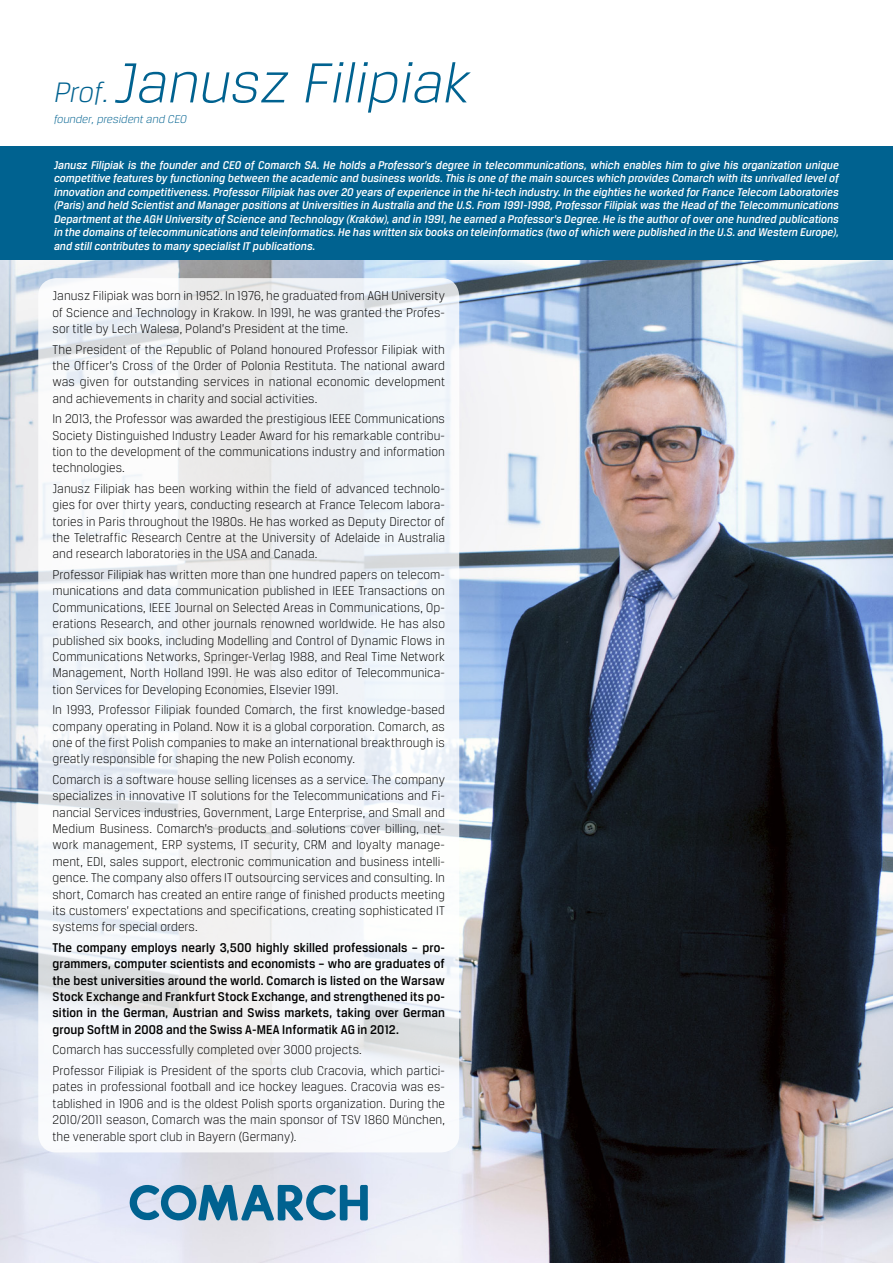
<style>
.page{position:relative;width:893px;height:1263px;background:#fff}
.page>*{position:absolute;margin:0;border:0;box-sizing:border-box;transform-origin:0 0}
.t1{font:italic 300 60px "Breuer Text";color:#006290}
.t2{font:300 13.5px/16.4px "Breuer Text";letter-spacing:.01em;color:#000;text-align:justify;scale:.95 1}
.t3{font:500 13.5px/16.4px "Breuer Text";letter-spacing:.005em;color:#000;text-align:justify;scale:.95 1}
.t4{font:italic 500 12px/13.5px "Breuer Text";letter-spacing:.005em;color:#fff;text-align:justify;scale:.95 1}
.t5{font:italic 300 12px "Breuer Text";color:#006290}
.s1{font-size:30px}
</style>
<div class="page">
<img style="left:0;top:260px;width:893px;height:1003px">
<div style="left:0;top:147px;width:893px;height:113px;background:#006290"></div>
<svg style="left:38px;top:278px;width:421px;height:874px;fill:#f2f5f9"></svg>
<svg style="left:130px;top:1185px;width:238px;height:35px;background:#6b9ebb"></svg>
<p class="t1" style="left:54px;top:51px;width:418px"><span class="s1">Prof.</span> Janusz Filipiak</p>
<p class="t5" style="left:54px;top:113px;width:134px">founder, president and CEO</p>
<p class="t4" style="left:54px;top:158px;width:828px">Janusz Filipiak is the founder and CEO of Comarch SA. He holds a Professor’s degree in telecommunications, which enables him to give his organization unique competitive features by functioning between the academic and business worlds. This is one of the main sources which provides Comarch with its unrivalled level of innovation and competitiveness. Professor Filipiak has over 20 years of experience in the hi-tech industry. In the eighties he worked for France Telecom Laboratories (Paris) and held Scientist and Manager positions at Universities in Australia and the U.S. From 1991-1998, Professor Filipiak was the Head of the Telecommunications Department at the AGH University of Science and Technology (Kraków), and in 1991, he earned a Professor’s Degree. He is the author of over one hundred publications in the domains of telecommunications and teleinformatics. He has written six books on teleinformatics (two of which were published in the U.S. and Western Europe), and still contributes to many specialist IT publications.</p>
<p class="t2" style="left:53px;top:287px;width:415px">Janusz Filipiak was born in 1952. In 1976, he graduated from AGH University of Science and Technology in Krakow. In 1991, he was granted the Profes&shy;sor title by Lech Walesa, Poland’s President at the time.</p>
<p class="t2" style="left:53px;top:341px;width:415px">The President of the Republic of Poland honoured Professor Filipiak with the Officer’s Cross of the Order of Polonia Restituta. The national award was given for outstanding services in national economic development and achievements in charity and social activities.</p>
<p class="t2" style="left:53px;top:411px;width:415px">In 2013, the Professor was awarded the prestigious IEEE Communications Society Distinguished Industry Leader Award for his remarkable contribu&shy;tion to the development of the communications industry and information technologies.</p>
<p class="t2" style="left:53px;top:480px;width:415px">Janusz Filipiak has been working within the field of advanced technolo&shy;gies for over thirty years, conducting research at France Telecom labora&shy;tories in Paris throughout the 1980s. He has worked as Deputy Director of the Teletraffic Research Centre at the University of Adelaide in Australia and research laboratories in the USA and Canada.</p>
<p class="t2" style="left:53px;top:566px;width:415px">Professor Filipiak has written more than one hundred papers on telecom&shy;munications and data communication published in IEEE Transactions on Communications, IEEE Journal on Selected Areas in Communications, Op&shy;erations Research, and other journals renowned worldwide. He has also published six books, including Modelling and Control of Dynamic Flows in Communications Networks, Springer-Verlag 1988, and Real Time Network Management, North Holland 1991. He was also editor of Telecommunica&shy;tion Services for Developing Economies, Elsevier 1991.</p>
<p class="t2" style="left:53px;top:702px;width:415px">In 1993, Professor Filipiak founded Comarch, the first knowledge-based company operating in Poland. Now it is a global corporation. Comarch, as one of the first Polish companies to make an international breakthrough is greatly responsible for shaping the new Polish economy.</p>
<p class="t2" style="left:53px;top:771px;width:415px">Comarch is a software house selling licenses as a service. The company specializes in innovative IT solutions for the Telecommunications and Fi&shy;nancial Services industries, Government, Large Enterprise, and Small and Medium Business. Comarch’s products and solutions cover billing, net&shy;work management, ERP systems, IT security, CRM and loyalty manage&shy;ment, EDI, sales support, electronic communication and business intelli&shy;gence. The company also offers IT outsourcing services and consulting. In short, Comarch has created an entire range of finished products meeting its customers’ expectations and specifications, creating sophisticated IT systems for special orders.</p>
<p class="t3" style="left:53px;top:939px;width:415px">The company employs nearly 3,500 highly skilled professionals – pro&shy;grammers, computer scientists and economists – who are graduates of the best universities around the world. Comarch is listed on the Warsaw Stock Exchange and Frankfurt Stock Exchange, and strengthened its po&shy;sition in the German, Austrian and Swiss markets, taking over German group SoftM in 2008 and the Swiss A-MEA Informatik AG in 2012.</p>
<p class="t2" style="left:53px;top:1042px;width:327px">Comarch has successfully completed over 3000 projects.</p>
<p class="t2" style="left:53px;top:1062px;width:415px">Professor Filipiak is President of the sports club Cracovia, which partici&shy;pates in professional football and ice hockey leagues. Cracovia was es&shy;tablished in 1906 and is the oldest Polish sports organization. During the 2010/2011 season, Comarch was the main sponsor of TSV 1860 München, the venerable sport club in Bayern (Germany).</p>
</div>
